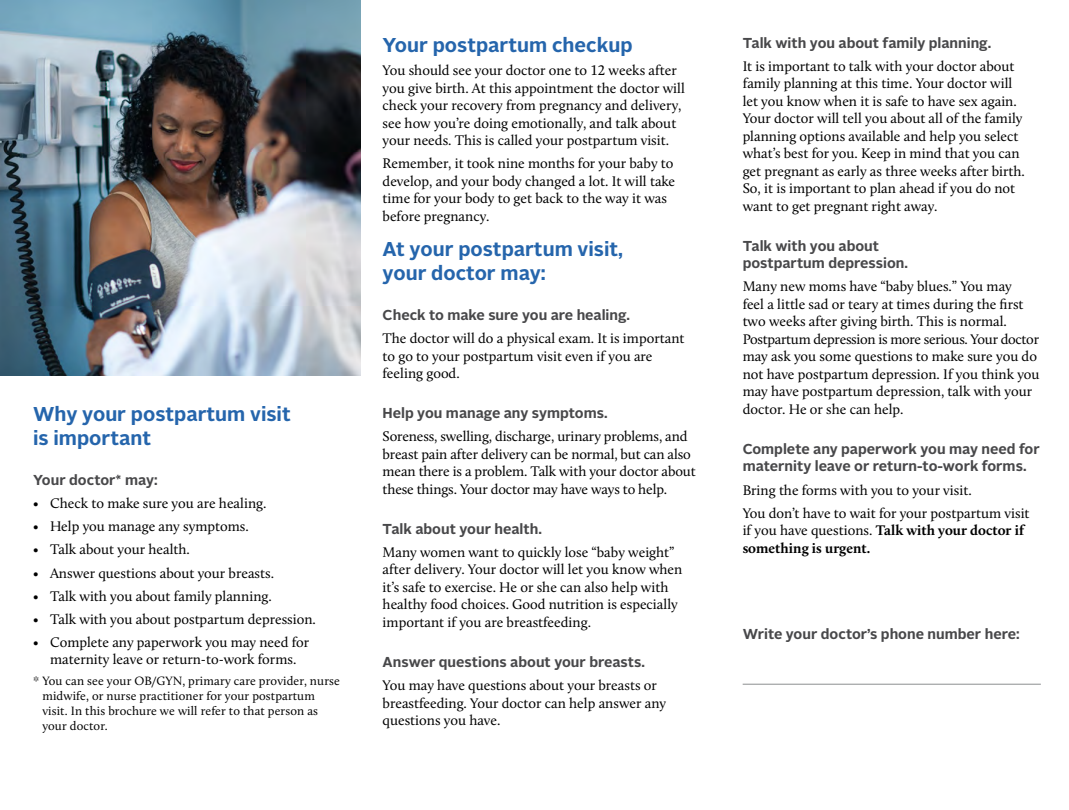
<style>
.page{position:relative;width:1069px;height:810px;background:#fff}
.page>*{position:absolute;margin:0;border:0;box-sizing:border-box;transform-origin:0 0}
.Headline{font:700 20px/24px "Alright Sans";color:#2565ac}
.Body{font:14.38px/17.5px "Calluna";color:#000}
.Topic{font:700 14.38px/17.5px "Alright Sans";color:#48484a}
.Body-2{font:700 14.38px "Calluna";color:#000}
.Body-3{font:12.5px/15px "Calluna";letter-spacing:.01em;color:#000}
.s1{font-weight:700}
</style>
<div class="page">
<img style="left:0;top:0;width:360px;height:375px">
<hr style="left:742px;top:684px;width:299px;height:1px;background:#8b8e90">
<p class="Headline" style="left:33px;top:402px;width:259px">Why your postpartum visit is important</p>
<p class="Topic" style="left:33px;top:471px;width:126px">Your doctor* may:</p>
<p class="Body" style="left:33px;top:495px;width:235px">• Check to make sure you are healing.</p>
<p class="Body" style="left:33px;top:518px;width:217px">• Help you manage any symptoms.</p>
<p class="Body" style="left:33px;top:541px;width:158px">• Talk about your health.</p>
<p class="Body" style="left:33px;top:564px;width:242px">• Answer questions about your breasts.</p>
<p class="Body" style="left:33px;top:587px;width:240px">• Talk with you about family planning.</p>
<p class="Body" style="left:33px;top:610px;width:284px">• Talk with you about postpartum depression.</p>
<p class="Body" style="left:33px;top:633px;width:278px;text-align:center">• Complete any paperwork you may need for maternity leave or return-to-work forms.</p>
<p class="Body-3" style="left:42px;top:673px;width:299px;text-indent:-9px">* You can see your OB/GYN, primary care provider, nurse midwife, or nurse practitioner for your postpartum visit. In this brochure we will refer to that person as your doctor.</p>
<p class="Headline" style="left:382px;top:33px;width:251px">Your postpartum checkup</p>
<p class="Body" style="left:382px;top:61px;width:304px">You should see your doctor one to 12 weeks after you give birth. At this appointment the doctor will check your recovery from pregnancy and delivery, see how you’re doing emotionally, and talk about your needs. This is called your postpartum visit.</p>
<p class="Body" style="left:382px;top:155px;width:294px">Remember, it took nine months for your baby to develop, and your body changed a lot. It will take time for your body to get back to the way it was before pregnancy.</p>
<p class="Headline" style="left:382px;top:237px;width:242px">At your postpartum visit, your doctor may:</p>
<p class="Topic" style="left:382px;top:306px;width:249px">Check to make sure you are healing.</p>
<p class="Body" style="left:382px;top:330px;width:303px">The doctor will do a physical exam. It is important to go to your postpartum visit even if you are feeling good.</p>
<p class="Topic" style="left:382px;top:405px;width:227px">Help you manage any symptoms.</p>
<p class="Body" style="left:382px;top:428px;width:315px">Soreness, swelling, discharge, urinary problems, and breast pain after delivery can be normal, but can also mean there is a problem. Talk with your doctor about these things. Your doctor may have ways to help.</p>
<p class="Topic" style="left:382px;top:520px;width:161px">Talk about your health.</p>
<p class="Body" style="left:382px;top:543px;width:301px">Many women want to quickly lose “baby weight” after delivery. Your doctor will let you know when it’s safe to exercise. He or she can also help with healthy food choices. Good nutrition is especially important if you are breastfeeding.</p>
<p class="Topic" style="left:382px;top:653px;width:264px">Answer questions about your breasts.</p>
<p class="Body" style="left:382px;top:676px;width:285px">You may have questions about your breasts or breastfeeding. Your doctor can help answer any questions you have.</p>
<p class="Topic" style="left:742px;top:34px;width:250px">Talk with you about family planning.</p>
<p class="Body" style="left:742px;top:57px;width:284px">It is important to talk with your doctor about family planning at this time. Your doctor will let you know when it is safe to have sex again.<br>Your doctor will tell you about all of the family planning options available and help you select what’s best for you. Keep in mind that you can get pregnant as early as three weeks after birth.<br>So, it is important to plan ahead if you do not want to get pregnant right away.</p>
<p class="Topic" style="left:742px;top:237px;width:167px">Talk with you about postpartum depression.</p>
<p class="Body" style="left:742px;top:278px;width:298px">Many new moms have “baby blues.” You may<br>feel a little sad or teary at times during the first two weeks after giving birth. This is normal.<br>Postpartum depression is more serious. Your doctor may ask you some questions to make sure you do not have postpartum depression. If you think you may have postpartum depression, talk with your doctor. He or she can help.</p>
<p class="Topic" style="left:742px;top:440px;width:299px">Complete any paperwork you may need for maternity leave or return-to-work forms.</p>
<p class="Body" style="left:742px;top:481px;width:231px">Bring the forms with you to your visit.</p>
<p class="Body" style="left:742px;top:504px;width:288px">You don’t have to wait for your postpartum visit if you have questions. <span class="s1">Talk with your doctor if</span></p>
<p class="Body-2" style="left:742px;top:539px;width:129px">something is urgent.</p>
<p class="Topic" style="left:742px;top:625px;width:278px">Write your doctor’s phone number here:</p>
</div>
